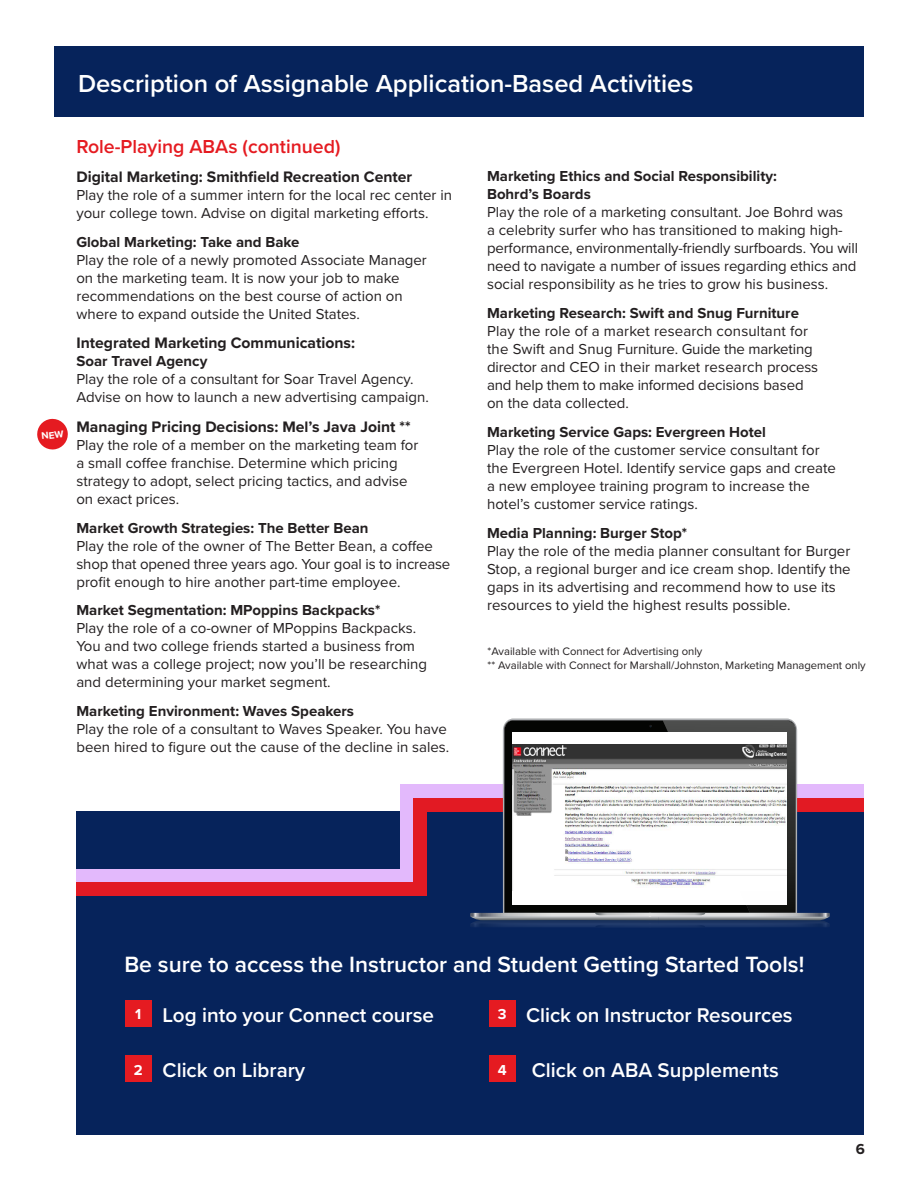
<style>
.page{position:relative;width:918px;height:1188px;background:#fff}
.page>*{position:absolute;margin:0;border:0;box-sizing:border-box;transform-origin:0 0}
.t1{font:600 25.5px "Proxima Nova";color:#fff}
.t2{font:600 22.95px "Proxima Nova";color:#fff}
.t3{font:600 20.7px "Proxima Nova";color:#fff}
.t4{font:600 19.5px "Proxima Nova";color:#e51b21}
.t5{font:700 15.75px "Proxima Nova";color:#231f20}
.t6{font:15px/18px "Proxima Nova";color:#231f20}
.t7{font:700 15px/18px "Proxima Nova";color:#231f20}
.t8{font:700 14.85px "Proxima Nova";color:#fff}
.t9{font:11.25px/13.5px "Proxima Nova";color:#231f20}
.s1{font-weight:700}
</style>
<div class="page">
<div style="left:76px;top:811px;width:788px;height:324px;background:#06235b"></div>
<div style="left:126px;top:1000px;width:26px;height:26px;background:#e51b21"></div>
<div style="left:126px;top:1056px;width:26px;height:26px;background:#e51b21"></div>
<div style="left:54px;top:46px;width:810px;height:71px;background:#06235b"></div>
<div style="left:490px;top:1000px;width:26px;height:26px;background:#e51b21"></div>
<div style="left:490px;top:1056px;width:26px;height:26px;background:#e51b21"></div>
<div style="left:76px;top:869px;width:342px;height:14px;background:#e3b9fc"></div>
<div style="left:401px;top:786px;width:13px;height:110px;background:#e3b9fc"></div>
<div style="left:401px;top:785px;width:463px;height:13px;background:#e3b9fc"></div>
<div style="left:76px;top:883px;width:351px;height:13px;background:#e21a23"></div>
<div style="left:414px;top:798px;width:13px;height:98px;background:#e21a23"></div>
<div style="left:414px;top:798px;width:450px;height:13px;background:#e21a23"></div>
<svg style="left:470px;top:720px;width:360px;height:207px"></svg>
<img style="left:513px;top:745px;width:274px;height:145px">
<svg style="left:37px;top:418px;width:31px;height:32px"></svg>
<p class="t1" style="left:78px;top:65px;width:617px">Description of Assignable Application-Based Activities</p>
<p class="t4" style="left:76px;top:132px;width:266px">Role-Playing ABAs (continued)</p>
<p class="t5" style="left:76px;top:165px;width:337px">Digital Marketing: Smithfield Recreation Center</p>
<p class="t6" style="left:76px;top:185px;width:377px">Play the role of a summer intern for the local rec center in your college town. Advise on digital marketing efforts.</p>
<p class="t7" style="left:76px;top:232px;width:225px">Global Marketing: Take and Bake</p>
<p class="t6" style="left:76px;top:250px;width:352px">Play the role of a newly promoted Associate Manager on the marketing team. It is now your job to make recommendations on the best course of action on where to expand outside the United States.</p>
<p class="t5" style="left:76px;top:331px;width:280px">Integrated Marketing Communications:</p>
<p class="t7" style="left:76px;top:352px;width:133px">Soar Travel Agency</p>
<p class="t6" style="left:76px;top:370px;width:354px">Play the role of a consultant for Soar Travel Agency.<br>Advise on how to launch a new advertising campaign.</p>
<p class="t5" style="left:76px;top:415px;width:336px">Managing Pricing Decisions: Mel’s Java Joint **</p>
<p class="t6" style="left:76px;top:435px;width:344px">Play the role of a member on the marketing team for a small coffee franchise. Determine which pricing strategy to adopt, select pricing tactics, and advise on exact prices.</p>
<p class="t7" style="left:76px;top:518px;width:294px">Market Growth Strategies: The Better Bean</p>
<p class="t6" style="left:76px;top:536px;width:376px">Play the role of the owner of The Better Bean, a coffee shop that opened three years ago. Your goal is to increase profit enough to hire another part-time employee.</p>
<p class="t7" style="left:76px;top:601px;width:306px">Market Segmentation: MPoppins Backpacks*</p>
<p class="t6" style="left:76px;top:619px;width:352px">Play the role of a co-owner of MPoppins Backpacks.<br>You and two college friends started a business from what was a college project; now you’ll be researching and determining your market segment.</p>
<p class="t6" style="left:76px;top:702px;width:374px"><span class="s1">Marketing Environment: Waves Speakers<br></span>Play the role of a consultant to Waves Speaker. You have been hired to figure out the cause of the decline in sales.</p>
<p class="t7" style="left:487px;top:167px;width:291px">Marketing Ethics and Social Responsibility:<br>Bohrd’s Boards</p>
<p class="t6" style="left:487px;top:203px;width:372px">Play the role of a marketing consultant. Joe Bohrd was<br>a celebrity surfer who has transitioned to making high&shy;performance, environmentally-friendly surfboards. You will need to navigate a number of issues regarding ethics and social responsibility as he tries to grow his business.</p>
<p class="t7" style="left:487px;top:304px;width:313px">Marketing Research: Swift and Snug Furniture</p>
<p class="t6" style="left:487px;top:321px;width:333px">Play the role of a market research consultant for the Swift and Snug Furniture. Guide the marketing director and CEO in their market research process and help them to make informed decisions based on the data collected.</p>
<p class="t7" style="left:487px;top:423px;width:280px">Marketing Service Gaps: Evergreen Hotel</p>
<p class="t6" style="left:487px;top:440px;width:350px">Play the role of the customer service consultant for the Evergreen Hotel. Identify service gaps and create a new employee training program to increase the hotel’s customer service ratings.</p>
<p class="t7" style="left:487px;top:523px;width:202px">Media Planning: Burger Stop*</p>
<p class="t6" style="left:487px;top:541px;width:365px">Play the role of the media planner consultant for Burger Stop, a regional burger and ice cream shop. Identify the gaps in its advertising and recommend how to use its resources to yield the highest results possible.</p>
<p class="t9" style="left:488px;top:644px;width:380px">*Available with Connect for Advertising only<br>** Available with Connect for Marshall/Johnston, Marketing Management only</p>
<p class="t2" style="left:124px;top:947px;width:682px">Be sure to access the Instructor and Student Getting Started Tools!</p>
<p class="t8" style="left:135px;top:1003px;width:8px">1</p>
<p class="t3" style="left:163px;top:999px;width:273px">Log into your Connect course</p>
<p class="t8" style="left:134px;top:1058px;width:10px">2</p>
<p class="t3" style="left:163px;top:1055px;width:144px">Click on Library</p>
<p class="t8" style="left:498px;top:1003px;width:10px">3</p>
<p class="t3" style="left:526px;top:999px;width:268px">Click on Instructor Resources</p>
<p class="t8" style="left:498px;top:1058px;width:10px">4</p>
<p class="t3" style="left:532px;top:1055px;width:248px">Click on ABA Supplements</p>
<p class="t7" style="left:856px;top:1140px;width:11px">6</p>
</div>
